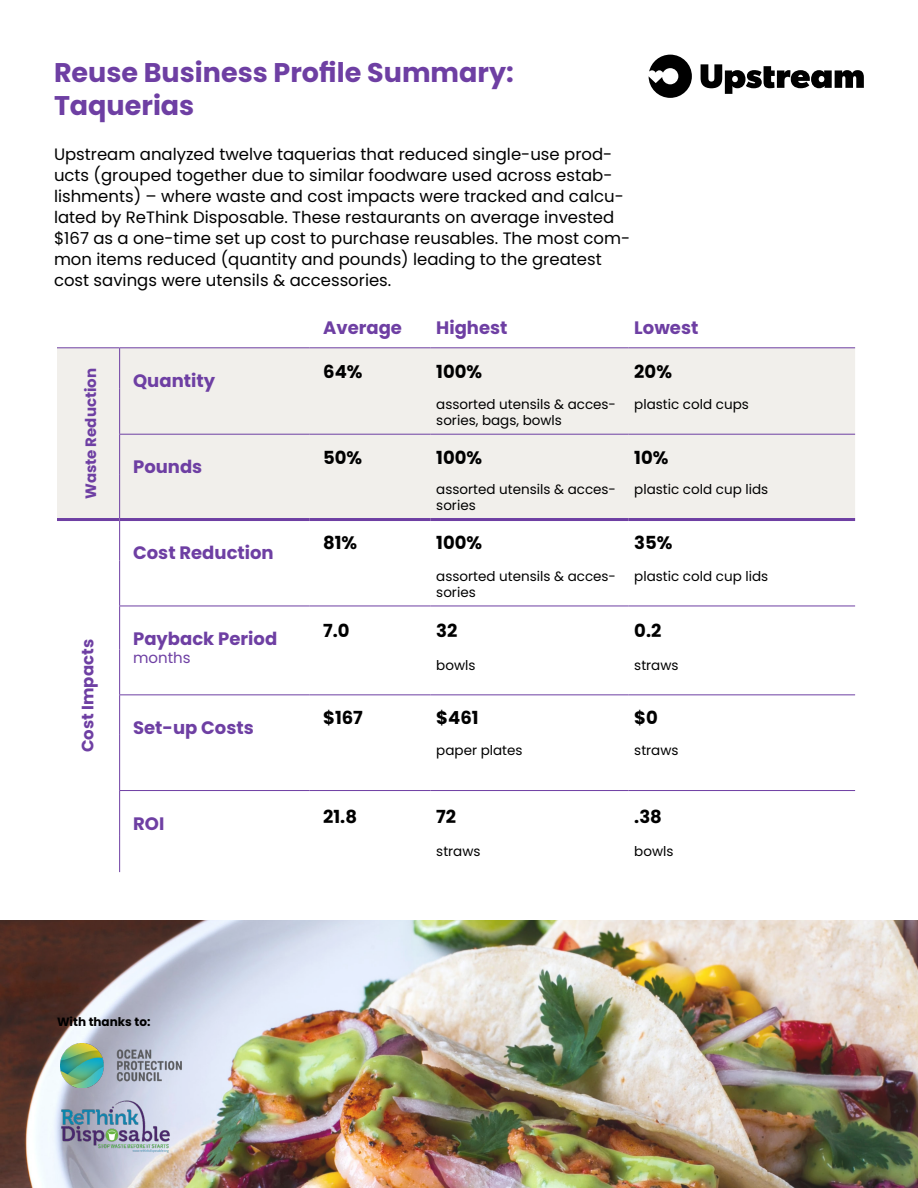
<style>
.page{position:relative;width:918px;height:1188px;background:#fff}
.page>*{position:absolute;margin:0;border:0;box-sizing:border-box;transform-origin:0 0}
.t1{font:700 27px/32.4px "Poppins";color:#6e3fa3}
.Paragraph_Style_1{font:700 18px "Poppins";color:#6e3fa3}
.t2{font:700 18px "Poppins";color:#000}
.text{font:16.5px/21px "Poppins";color:#000}
.Paragraph_Style_1-2{font:700 16.5px "Poppins";color:#6e3fa3}
.t3{font:700 15px "Poppins";color:#6e3fa3}
.t4{font:15px "Poppins";color:#6e3fa3}
.Paragraph_Style_2{font:13.5px/16.2px "Poppins";color:#000}
.t5{font:700 12px "Poppins";color:#000}
</style>
<div class="page">
<svg style="left:649px;top:55px;width:215px;height:43px"></svg>
<div style="left:57px;top:348px;width:798px;height:170px;background:#f1efeb"></div>
<hr style="left:310px;top:606px;width:120px;height:1px;background:#6e3fa3">
<hr style="left:430px;top:606px;width:198px;height:1px;background:#6e3fa3">
<hr style="left:628px;top:606px;width:227px;height:1px;background:#6e3fa3">
<hr style="left:310px;top:694px;width:120px;height:1px;background:#6e3fa3">
<hr style="left:430px;top:694px;width:198px;height:1px;background:#6e3fa3">
<hr style="left:628px;top:694px;width:227px;height:1px;background:#6e3fa3">
<hr style="left:310px;top:790px;width:120px;height:1px;background:#6e3fa3">
<hr style="left:430px;top:790px;width:198px;height:1px;background:#6e3fa3">
<hr style="left:628px;top:790px;width:227px;height:1px;background:#6e3fa3">
<hr style="left:310px;top:347px;width:120px;height:1px;background:#6e3fa3">
<hr style="left:430px;top:347px;width:198px;height:1px;background:#6e3fa3">
<hr style="left:628px;top:347px;width:227px;height:1px;background:#6e3fa3">
<hr style="left:119px;top:521px;width:1px;height:40px;background:#6e3fa3">
<hr style="left:119px;top:561px;width:1px;height:45px;background:#6e3fa3">
<hr style="left:119px;top:606px;width:1px;height:43px;background:#6e3fa3">
<hr style="left:119px;top:649px;width:1px;height:45px;background:#6e3fa3">
<hr style="left:119px;top:695px;width:1px;height:40px;background:#6e3fa3">
<hr style="left:119px;top:735px;width:1px;height:55px;background:#6e3fa3">
<hr style="left:119px;top:791px;width:1px;height:45px;background:#6e3fa3">
<hr style="left:119px;top:836px;width:1px;height:36px;background:#6e3fa3">
<hr style="left:119px;top:348px;width:1px;height:41px;background:#6e3fa3">
<hr style="left:119px;top:389px;width:1px;height:45px;background:#6e3fa3">
<hr style="left:119px;top:435px;width:1px;height:39px;background:#6e3fa3">
<hr style="left:119px;top:474px;width:1px;height:44px;background:#6e3fa3">
<hr style="left:57px;top:518px;width:63px;height:3px;background:#6e3fa3">
<hr style="left:57px;top:347px;width:63px;height:1px;background:#6e3fa3">
<hr style="left:120px;top:347px;width:190px;height:1px;background:#6e3fa3">
<hr style="left:120px;top:518px;width:190px;height:3px;background:#6e3fa3">
<hr style="left:310px;top:518px;width:120px;height:3px;background:#6e3fa3">
<hr style="left:430px;top:518px;width:198px;height:3px;background:#6e3fa3">
<hr style="left:628px;top:518px;width:227px;height:3px;background:#6e3fa3">
<hr style="left:310px;top:434px;width:120px;height:1px;background:#6e3fa3">
<hr style="left:430px;top:434px;width:198px;height:1px;background:#6e3fa3">
<hr style="left:628px;top:434px;width:227px;height:1px;background:#6e3fa3">
<hr style="left:119px;top:434px;width:191px;height:1px;background:#6e3fa3">
<hr style="left:119px;top:790px;width:191px;height:1px;background:#6e3fa3">
<hr style="left:119px;top:606px;width:191px;height:1px;background:#6e3fa3">
<hr style="left:119px;top:694px;width:191px;height:1px;background:#6e3fa3">
<img style="left:0;top:920px;width:918px;height:268px">
<img style="left:60px;top:1044px;width:122px;height:43px">
<img style="left:54px;top:1065px;width:122px;height:122px">
<p class="t1" style="left:54px;top:57px;width:461px">Reuse Business Profile Summary:<br>Taquerias</p>
<p class="text" style="left:54px;top:144px;width:578px">Upstream analyzed twelve taquerias that reduced single-use prod&shy;ucts (grouped together due to similar foodware used across estab&shy;lishments) – where waste and cost impacts were tracked and calcu&shy;lated by ReThink Disposable. These restaurants on average invested $167 as a one-time set up cost to purchase reusables. The most com&shy;mon items reduced (quantity and pounds) leading to the greatest cost savings were utensils &amp; accessories.</p>
<p class="Paragraph_Style_1" style="left:323px;top:318px;width:80px">Average</p>
<p class="Paragraph_Style_1" style="left:436px;top:318px;width:73px">Highest</p>
<p class="Paragraph_Style_1" style="left:634px;top:318px;width:66px">Lowest</p>
<p class="t3" style="left:82px;top:499px;width:133px;rotate:-90deg">Waste Reduction</p>
<p class="Paragraph_Style_1" style="left:133px;top:370px;width:83px">Quantity</p>
<p class="t2" style="left:323px;top:361px;width:41px">64%</p>
<p class="t2" style="left:436px;top:361px;width:47px">100%</p>
<p class="t2" style="left:634px;top:361px;width:39px">20%</p>
<p class="Paragraph_Style_2" style="left:436px;top:396px;width:181px">assorted utensils &amp; acces&shy;sories, bags, bowls</p>
<p class="Paragraph_Style_2" style="left:634px;top:396px;width:116px">plastic cold cups</p>
<p class="t2" style="left:323px;top:447px;width:41px">50%</p>
<p class="t2" style="left:436px;top:447px;width:47px">100%</p>
<p class="t2" style="left:634px;top:447px;width:36px">10%</p>
<p class="Paragraph_Style_2" style="left:436px;top:482px;width:181px">assorted utensils &amp; acces&shy;sories</p>
<p class="Paragraph_Style_2" style="left:634px;top:482px;width:135px">plastic cold cup lids</p>
<p class="Paragraph_Style_1" style="left:133px;top:457px;width:71px">Pounds</p>
<p class="Paragraph_Style_1-2" style="left:78px;top:752px;width:115px;rotate:-90deg">Cost Impacts</p>
<p class="Paragraph_Style_1" style="left:133px;top:542px;width:142px">Cost Reduction</p>
<p class="Paragraph_Style_1" style="left:133px;top:628px;width:146px">Payback Period</p>
<p class="t4" style="left:133px;top:649px;width:59px">months</p>
<p class="Paragraph_Style_1" style="left:133px;top:717px;width:122px">Set-up Costs</p>
<p class="Paragraph_Style_1" style="left:133px;top:813px;width:33px">ROI</p>
<p class="t2" style="left:323px;top:533px;width:36px">81%</p>
<p class="t2" style="left:436px;top:533px;width:47px">100%</p>
<p class="t2" style="left:634px;top:533px;width:40px">35%</p>
<p class="Paragraph_Style_2" style="left:436px;top:568px;width:181px">assorted utensils &amp; acces&shy;sories</p>
<p class="Paragraph_Style_2" style="left:634px;top:568px;width:135px">plastic cold cup lids</p>
<p class="t2" style="left:323px;top:620px;width:28px">7.0</p>
<p class="t2" style="left:436px;top:620px;width:23px">32</p>
<p class="t2" style="left:634px;top:620px;width:29px">0.2</p>
<p class="Paragraph_Style_2" style="left:436px;top:657px;width:41px">bowls</p>
<p class="Paragraph_Style_2" style="left:634px;top:657px;width:46px">straws</p>
<p class="t2" style="left:323px;top:708px;width:41px">$167</p>
<p class="t2" style="left:436px;top:708px;width:44px">$461</p>
<p class="t2" style="left:634px;top:708px;width:25px">$0</p>
<p class="Paragraph_Style_2" style="left:436px;top:742px;width:88px">paper plates</p>
<p class="Paragraph_Style_2" style="left:634px;top:742px;width:46px">straws</p>
<p class="t2" style="left:323px;top:806px;width:35px">21.8</p>
<p class="t2" style="left:436px;top:806px;width:21px">72</p>
<p class="t2" style="left:634px;top:806px;width:29px">.38</p>
<p class="Paragraph_Style_2" style="left:436px;top:843px;width:46px">straws</p>
<p class="Paragraph_Style_2" style="left:634px;top:843px;width:41px">bowls</p>
<p class="t5" style="left:57px;top:1014px;width:95px">With thanks to:</p>
</div>
